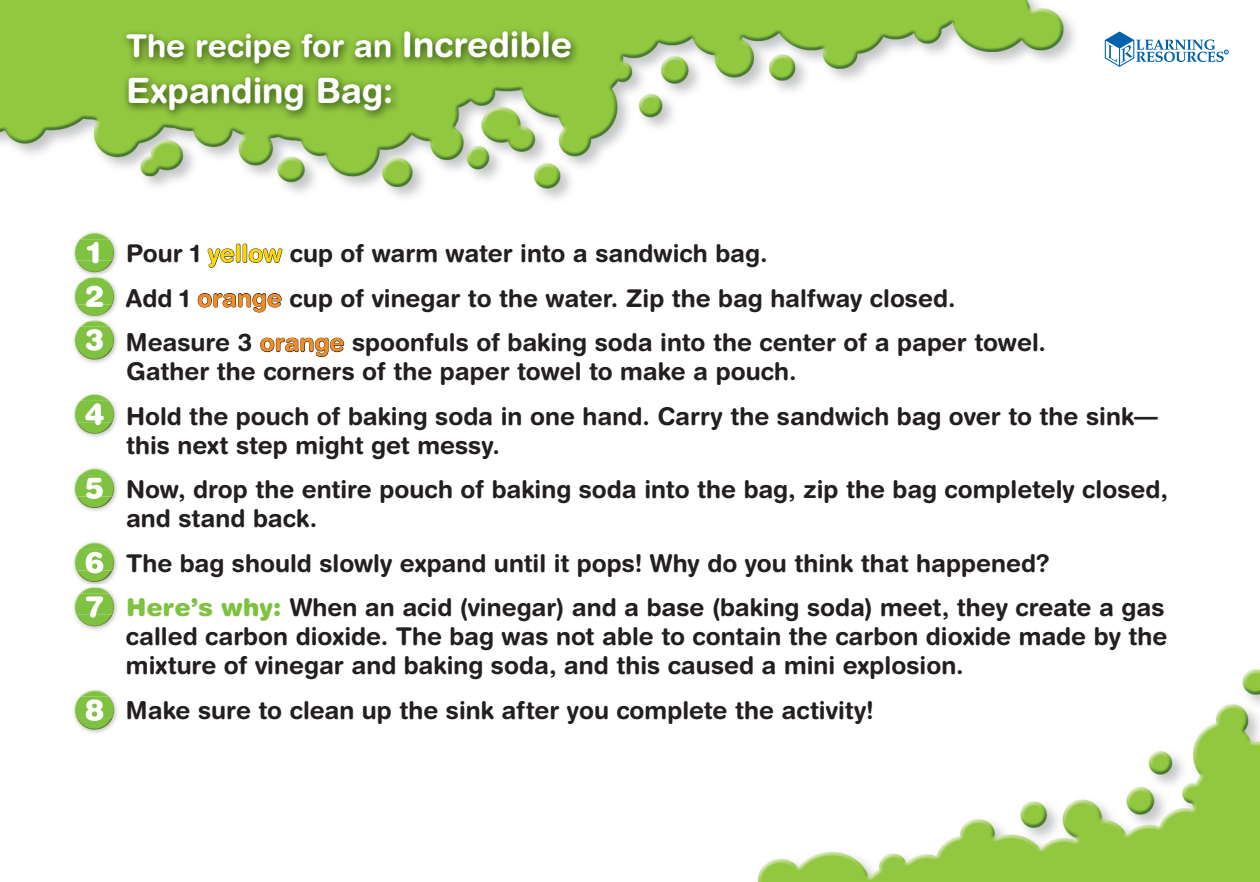
<style>
.page{position:relative;width:1260px;height:882px;background:#fff}
.page>*{position:absolute;margin:0;border:0;box-sizing:border-box;transform-origin:0 0}
.t1{font:700 35px "Helvetica Rounded LT Std";letter-spacing:-.005em;color:#fff}
.t2{font:700 31.5px "Helvetica Rounded LT Std";color:#fff}
.t3{font:700 24.5px/44.6px "Helvetica Rounded LT Std";color:#231f20}
.s1{font-size:35px}
.s2{color:#ffd801}
.s3{color:#f68b1f}
.s4{font-weight:900;color:#7fc241}
</style>
<div class="page">
<img style="left:0;top:0;width:1260px;height:882px">
<svg style="left:1105px;top:32px;width:123px;height:35px"></svg>
<img style="left:121px;top:27px;width:460px;height:94px">
<img style="left:72px;top:230px;width:47px;height:44px">
<img style="left:80px;top:233px;width:29px;height:6px">
<img style="left:77px;top:261px;width:35px;height:11px">
<img style="left:75px;top:239px;width:39px;height:22px">
<svg style="left:87px;top:242px;width:12px;height:21px"></svg>
<img style="left:72px;top:278px;width:47px;height:40px">
<img style="left:72px;top:274px;width:47px;height:4px">
<img style="left:80px;top:278px;width:29px;height:5px">
<svg style="left:88px;top:277px;width:13px;height:1px"></svg>
<img style="left:77px;top:304px;width:35px;height:12px">
<img style="left:75px;top:283px;width:39px;height:21px">
<svg style="left:86px;top:286px;width:17px;height:21px"></svg>
<img style="left:72px;top:466px;width:47px;height:47px">
<img style="left:80px;top:469px;width:29px;height:6px">
<img style="left:77px;top:496px;width:35px;height:12px">
<img style="left:75px;top:475px;width:39px;height:21px">
<svg style="left:86px;top:478px;width:17px;height:21px"></svg>
<img style="left:72px;top:392px;width:47px;height:47px">
<img style="left:80px;top:394px;width:29px;height:7px">
<img style="left:77px;top:422px;width:35px;height:12px">
<img style="left:75px;top:401px;width:39px;height:21px">
<svg style="left:85px;top:403px;width:19px;height:22px"></svg>
<img style="left:72px;top:321px;width:47px;height:44px">
<img style="left:72px;top:318px;width:47px;height:3px">
<img style="left:80px;top:321px;width:29px;height:6px">
<svg style="left:88px;top:320px;width:13px;height:1px"></svg>
<img style="left:77px;top:348px;width:35px;height:12px">
<img style="left:75px;top:327px;width:39px;height:21px">
<svg style="left:86px;top:329px;width:17px;height:22px"></svg>
<img style="left:72px;top:540px;width:47px;height:44px">
<img style="left:80px;top:543px;width:29px;height:6px">
<img style="left:77px;top:571px;width:35px;height:11px">
<img style="left:75px;top:549px;width:39px;height:22px">
<svg style="left:86px;top:552px;width:17px;height:21px"></svg>
<img style="left:72px;top:587px;width:47px;height:45px">
<img style="left:72px;top:584px;width:47px;height:3px">
<img style="left:80px;top:587px;width:29px;height:6px">
<img style="left:77px;top:615px;width:35px;height:11px">
<img style="left:75px;top:593px;width:39px;height:22px">
<svg style="left:86px;top:596px;width:17px;height:22px"></svg>
<img style="left:72px;top:688px;width:47px;height:47px">
<img style="left:80px;top:690px;width:29px;height:7px">
<img style="left:77px;top:718px;width:35px;height:12px">
<img style="left:75px;top:697px;width:39px;height:21px">
<svg style="left:86px;top:699px;width:17px;height:22px"></svg>
<p class="t2" style="left:126px;top:34px;width:448px">The recipe for an <span class="s1">Incredible</span></p>
<h1 class="t1" style="left:126px;top:76px;width:269px">Expanding Bag:</h1>
<p class="t3" style="left:126px;top:233px;width:922px">Pour 1 y<span class="s2">ellow</span> cup of warm water into a sandwich bag.<br>Add 1 o<span class="s3">range</span> cup of vinegar to the water. Zip the bag halfway closed.<br>Measure 3 o<span class="s3">range</span> spoonfuls of baking soda into the center of a paper towel.</p>
<p class="t3" style="left:126px;top:351px;width:1034px">Gather the corners of the paper towel to make a pouch.<br>Hold the pouch of baking soda in one hand. Carry the sandwich bag over to the sink—</p>
<p class="t3" style="left:126px;top:425px;width:1044px">this next step might get messy.<br>Now, drop the entire pouch of baking soda into the bag, zip the bag completely closed,</p>
<p class="t3" style="left:126px;top:498px;width:1040px">and stand back.<br>The bag should slowly expand until it pops! Why do you think that happened?<br><span class="s4">Here’s why:</span> When an acid (vinegar) and a base (baking soda) meet, they create a gas</p>
<p class="t3" style="left:126px;top:624px;width:1043px;line-height:28.9px">called carbon dioxide. The bag was not able to contain the carbon dioxide made by the mixture of vinegar and baking soda, and this caused a mini explosion.</p>
<p class="t3" style="left:126px;top:690px;width:749px">Make sure to clean up the sink after you complete the activity!</p>
</div>
